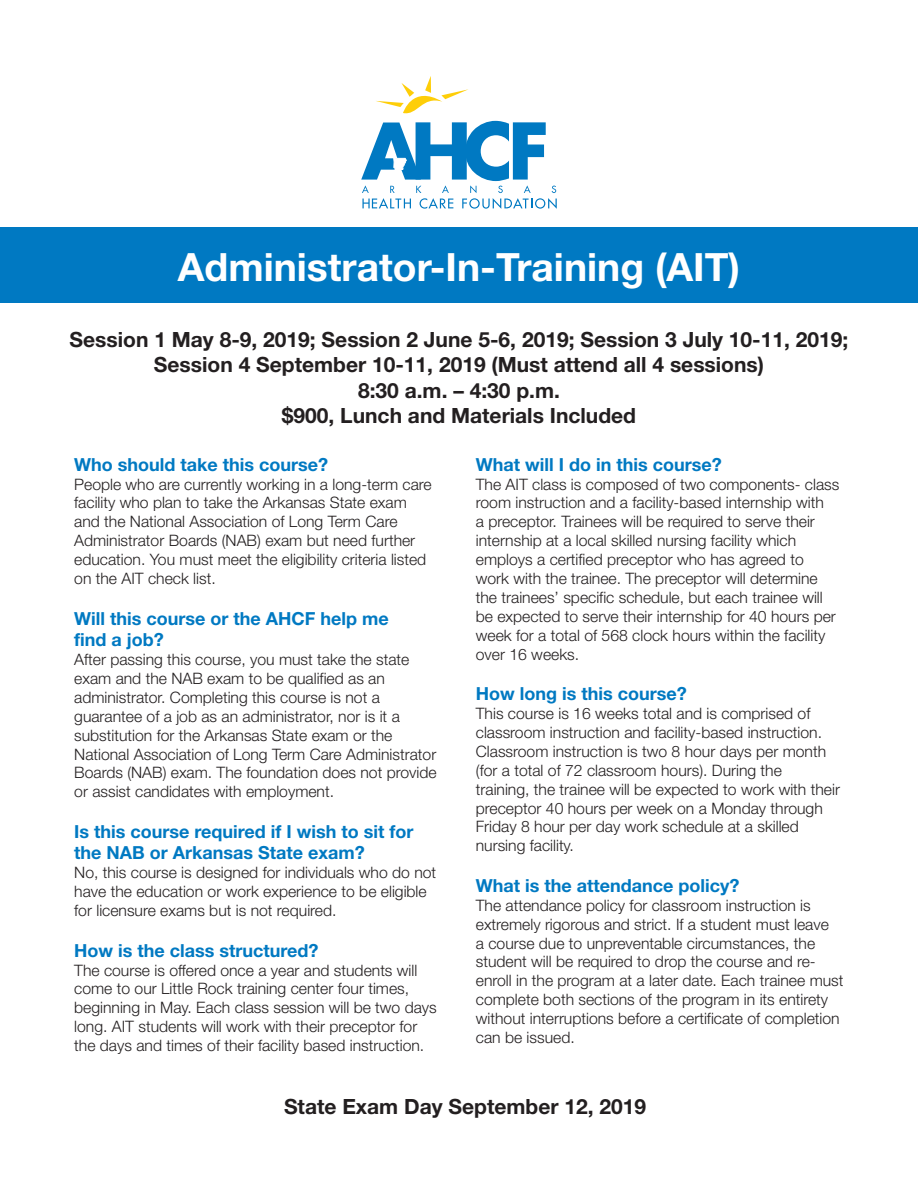
<style>
.page{position:relative;width:918px;height:1188px;background:#fff}
.page>*{position:absolute;margin:0;border:0;box-sizing:border-box;transform-origin:0 0}
.t1{font:700 39px "Helvetica Neue";color:#fff}
.t2{font:700 21px/25.5px "Helvetica Neue";color:#231f20;text-align:center}
.t3{font:700 18px/21.6px "Helvetica Neue";color:#0079c2}
.t4{font:300 15.75px/18.9px "Helvetica Neue";color:#231f20}
</style>
<div class="page">
<svg style="left:361px;top:76px;width:196px;height:133px"></svg>
<div style="left:0;top:228px;width:918px;height:75px;background:#0079c2"></div>
<h1 class="t1" style="left:178px;top:243px;width:564px">Administrator-In-Training (AIT)</h1>
<h2 class="t2" style="left:70px;top:326px;width:780px">Session 1 May 8-9, 2019; Session 2 June 5-6, 2019; Session 3 July 10-11, 2019; Session 4 September 10-11, 2019 (Must attend all 4 sessions)<br>8:30 a.m. – 4:30 p.m.<br>$900, Lunch and Materials Included</h2>
<p class="t3" style="left:74px;top:453px;width:255px">Who should take this course?</p>
<p class="t4" style="left:74px;top:474px;width:359px">People who are currently working in a long-term care facility who plan to take the Arkansas State exam and the National Association of Long Term Care Administrator Boards (NAB) exam but need further education. You must meet the eligibility criteria listed on the AIT check list.</p>
<p class="t3" style="left:74px;top:607px;width:316px">Will this course or the AHCF help me find a job?</p>
<p class="t4" style="left:74px;top:650px;width:364px">After passing this course, you must take the state exam and the NAB exam to be qualified as an administrator. Completing this course is not a guarantee of a job as an administrator, nor is it a substitution for the Arkansas State exam or the National Association of Long Term Care Administrator Boards (NAB) exam. The foundation does not provide or assist candidates with employment.</p>
<p class="t3" style="left:74px;top:820px;width:341px">Is this course required if I wish to sit for the NAB or Arkansas State exam?</p>
<p class="t4" style="left:74px;top:863px;width:364px">No, this course is designed for individuals who do not have the education or work experience to be eligible for licensure exams but is not required.</p>
<p class="t3" style="left:74px;top:939px;width:246px">How is the class structured?</p>
<p class="t4" style="left:74px;top:960px;width:364px">The course is offered once a year and students will come to our Little Rock training center four times, beginning in May. Each class session will be two days long. AIT students will work with their preceptor for the days and times of their facility based instruction.</p>
<p class="t3" style="left:476px;top:453px;width:247px">What will I do in this course?</p>
<p class="t4" style="left:476px;top:474px;width:365px">The AIT class is composed of two components- class room instruction and a facility-based internship with<br>a preceptor. Trainees will be required to serve their internship at a local skilled nursing facility which employs a certified preceptor who has agreed to work with the trainee. The preceptor will determine the trainees’ specific schedule, but each trainee will be expected to serve their internship for 40 hours per week for a total of 568 clock hours within the facility over 16 weeks.</p>
<p class="t3" style="left:476px;top:683px;width:212px">How long is this course?</p>
<p class="t4" style="left:476px;top:704px;width:366px">This course is 16 weeks total and is comprised of classroom instruction and facility-based instruction.<br>Classroom instruction is two 8 hour days per month (for a total of 72 classroom hours). During the<br>training, the trainee will be expected to work with their preceptor 40 hours per week on a Monday through Friday 8 hour per day work schedule at a skilled nursing facility.</p>
<p class="t3" style="left:476px;top:874px;width:265px">What is the attendance policy?</p>
<p class="t4" style="left:476px;top:895px;width:369px">The attendance policy for classroom instruction is extremely rigorous and strict. If a student must leave<br>a course due to unpreventable circumstances, the student will be required to drop the course and re&shy;enroll in the program at a later date. Each trainee must complete both sections of the program in its entirety without interruptions before a certificate of completion can be issued.</p>
<h2 class="t2" style="left:284px;top:1094px;width:364px">State Exam Day September 12, 2019</h2>
</div>
